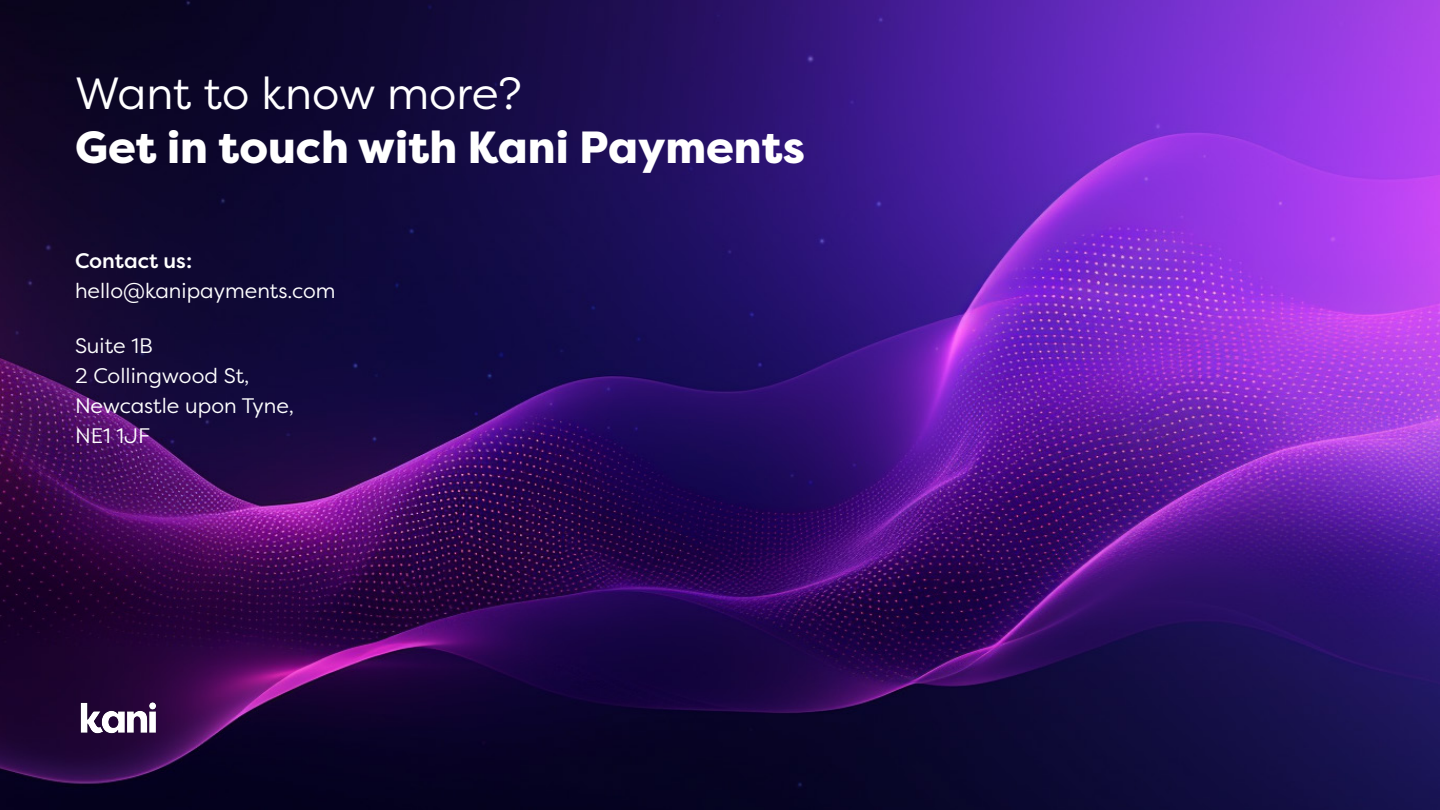
<style>
.page{position:relative;width:1440px;height:810px;background:#fff}
.page>*{position:absolute;margin:0;border:0;box-sizing:border-box;transform-origin:0 0}
.t1{font:800 45px "Filson Pro";color:#fff}
.t2{font:45px "Filson Pro";color:#fff}
.t3{font:21px/30px "Filson Pro";color:#fff}
.s1{font-weight:500}
</style>
<div class="page">
<img style="left:0;top:0;width:1440px;height:810px">
<img style="left:81px;top:702px;width:75px;height:31px">
<p class="t2" style="left:75px;top:63px;width:448px">Want to know more?</p>
<p class="t1" style="left:75px;top:119px;width:731px">Get in touch with Kani Payments</p>
<p class="t3" style="left:75px;top:245px;width:262px"><span class="s1">Contact us: </span>hello@kanipayments.com</p>
<p class="t3" style="left:75px;top:330px;width:79px">Suite 1B</p>
<p class="t3" style="left:75px;top:360px;width:176px">2 Collingwood St,</p>
<p class="t3" style="left:75px;top:390px;width:221px">Newcastle upon Tyne,</p>
<p class="t3" style="left:75px;top:420px;width:77px">NE1 1JF</p>
</div>
